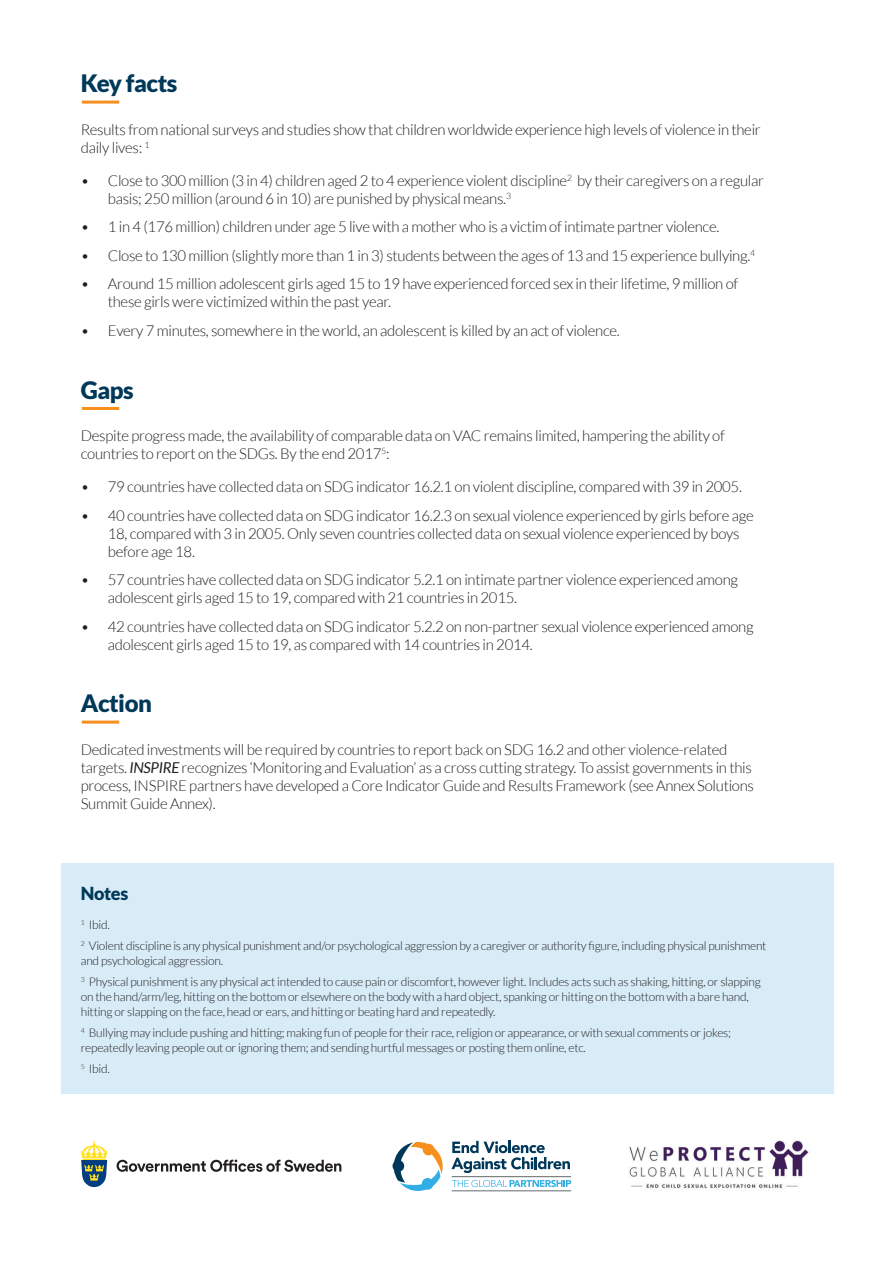
<style>
.page{position:relative;width:893px;height:1263px;background:#fff}
.page>*{position:absolute;margin:0;border:0;box-sizing:border-box;transform-origin:0 0}
.t1{font:900 24px "Lato";letter-spacing:-.02em;color:#003859}
.t2{font:900 18px "Lato";letter-spacing:-.02em;color:#003859}
.t3{font:300 15px/18px "Lato";letter-spacing:-.02em;color:#231f20}
.t4{font:300 12px/21px "Lato";letter-spacing:-.02em;color:#231f20}
.s1{font-weight:400;font-style:italic}
</style>
<div class="page">
<div style="left:61px;top:864px;width:772px;height:230px;background:#d8ecf8"></div>
<hr style="left:82px;top:101px;width:37px;height:3px;background:#f68f1e">
<hr style="left:82px;top:407px;width:37px;height:3px;background:#f68f1e">
<hr style="left:82px;top:721px;width:37px;height:3px;background:#f68f1e">
<svg style="left:392px;top:1142px;width:51px;height:49px"></svg>
<svg style="left:451px;top:1141px;width:119px;height:32px"></svg>
<svg style="left:452px;top:1180px;width:119px;height:7px"></svg>
<hr style="left:452px;top:1190px;width:119px;height:1px;background:#64696b">
<hr style="left:452px;top:1176px;width:119px;height:1px;background:#64696b">
<img style="left:629px;top:1140px;width:180px;height:49px">
<svg style="left:81px;top:1141px;width:27px;height:46px"></svg>
<svg style="left:117px;top:1159px;width:224px;height:13px"></svg>
<h1 class="t1" style="left:81px;top:70px;width:98px">Key facts</h1>
<p class="t3" style="left:81px;top:120px;width:682px">Results from national surveys and studies show that children worldwide experience high levels of violence in their daily lives: <sup>1</sup></p>
<p class="t3" style="left:108px;top:171px;width:658px;text-indent:-27px">• Close to 300 million (3 in 4) children aged 2 to 4 experience violent discipline<sup>2</sup> by their caregivers on a regular basis; 250 million (around 6 in 10) are punished by physical means.<sup>3</sup></p>
<p class="t3" style="left:81px;top:218px;width:640px">• 1 in 4 (176 million) children under age 5 live with a mother who is a victim of intimate partner violence.</p>
<p class="t3" style="left:81px;top:246px;width:676px">• Close to 130 million (slightly more than 1 in 3) students between the ages of 13 and 15 experience bullying.<sup>4</sup></p>
<p class="t3" style="left:108px;top:275px;width:632px;text-indent:-27px">• Around 15 million adolescent girls aged 15 to 19 have experienced forced sex in their lifetime, 9 million of these girls were victimized within the past year.</p>
<p class="t3" style="left:81px;top:321px;width:541px">• Every 7 minutes, somewhere in the world, an adolescent is killed by an act of violence.</p>
<h1 class="t1" style="left:81px;top:376px;width:55px">Gaps</h1>
<p class="t3" style="left:81px;top:427px;width:646px">Despite progress made, the availability of comparable data on VAC remains limited, hampering the ability of countries to report on the SDGs. By the end 2017<sup>5</sup>:</p>
<p class="t3" style="left:81px;top:478px;width:663px">• 79 countries have collected data on SDG indicator 16.2.1 on violent discipline, compared with 39 in 2005.</p>
<p class="t3" style="left:108px;top:506px;width:647px;text-indent:-27px">• 40 countries have collected data on SDG indicator 16.2.3 on sexual violence experienced by girls before age<br>18, compared with 3 in 2005. Only seven countries collected data on sexual violence experienced by boys before age 18.</p>
<p class="t3" style="left:108px;top:571px;width:632px;text-indent:-27px">• 57 countries have collected data on SDG indicator 5.2.1 on intimate partner violence experienced among adolescent girls aged 15 to 19, compared with 21 countries in 2015.</p>
<p class="t3" style="left:108px;top:617px;width:647px;text-indent:-27px">• 42 countries have collected data on SDG indicator 5.2.2 on non-partner sexual violence experienced among adolescent girls aged 15 to 19, as compared with 14 countries in 2014.</p>
<h1 class="t1" style="left:81px;top:690px;width:73px">Action</h1>
<p class="t3" style="left:81px;top:740px;width:675px">Dedicated investments will be required by countries to report back on SDG 16.2 and other violence-related targets. <span class="s1">INSPIRE</span> recognizes ‘Monitoring and Evaluation’ as a cross cutting strategy. To assist governments in this process, INSPIRE partners have developed a Core Indicator Guide and Results Framework (see Annex Solutions Summit Guide Annex).</p>
<p class="t2" style="left:81px;top:883px;width:49px">Notes</p>
<p class="t4" style="left:81px;top:914px;width:687px"><sup>1</sup> Ibid.<br><sup>2</sup> Violent discipline is any physical punishment and/or psychological aggression by a caregiver or authority figure, including physical punishment</p>
<p class="t4" style="left:81px;top:950px;width:681px">and psychological aggression.<br><sup>3</sup> Physical punishment is any physical act intended to cause pain or discomfort, however light. Includes acts such as shaking, hitting, or slapping</p>
<p class="t4" style="left:81px;top:989px;width:669px;line-height:15px">on the hand/arm/leg, hitting on the bottom or elsewhere on the body with a hard object, spanking or hitting on the bottom with a bare hand, hitting or slapping on the face, head or ears, and hitting or beating hard and repeatedly.</p>
<p class="t4" style="left:81px;top:1025px;width:652px;line-height:15px"><sup>4</sup> Bullying may include pushing and hitting; making fun of people for their race, religion or appearance, or with sexual comments or jokes; repeatedly leaving people out or ignoring them; and sending hurtful messages or posting them online, etc.</p>
<p class="t4" style="left:81px;top:1058px;width:31px"><sup>5</sup> Ibid.</p>
</div>
